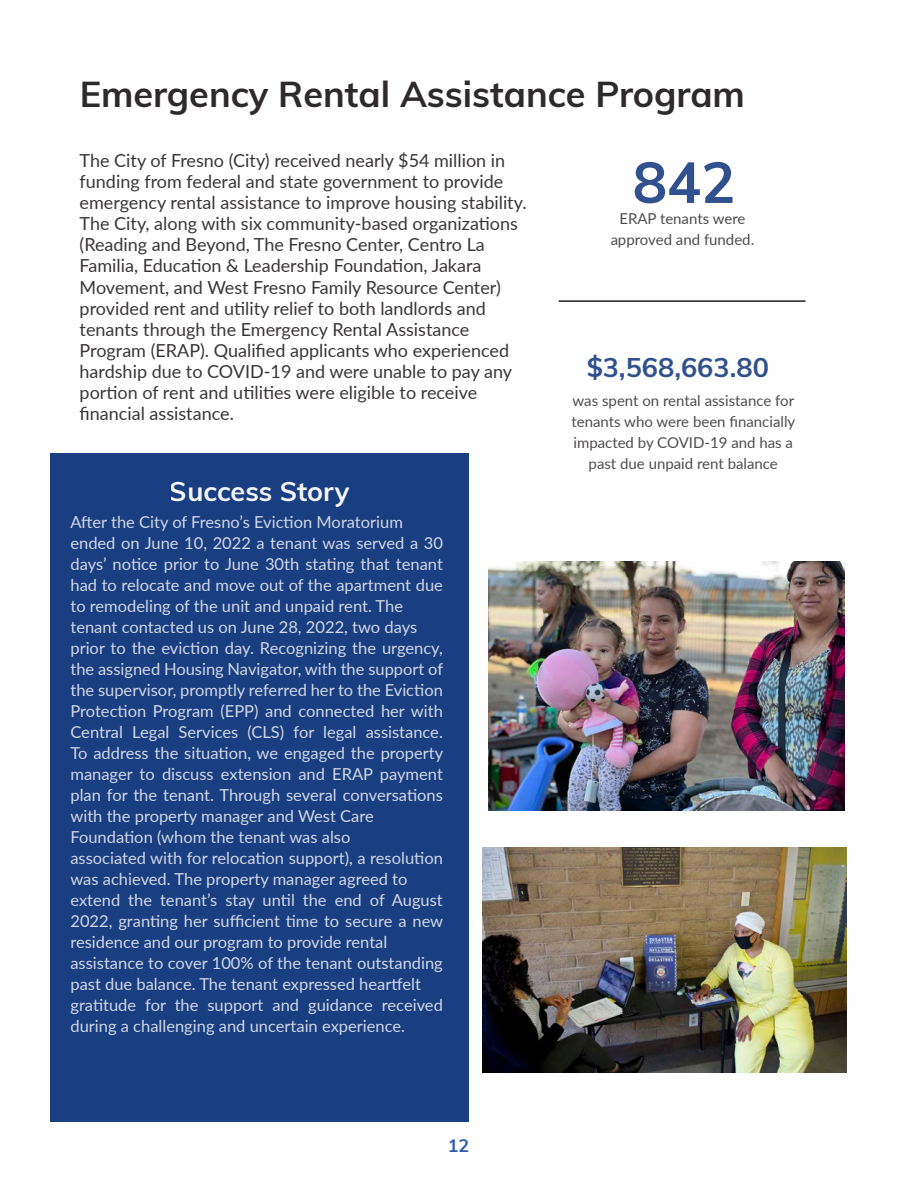
<style>
.page{position:relative;width:918px;height:1188px;background:#fff}
.page>*{position:absolute;margin:0;border:0;box-sizing:border-box;transform-origin:0 0}
.t1{font:700 57px "Muli";color:#193e81}
.t2{font:700 36px "Muli";color:#231f20}
.t3{font:700 27px "Muli";color:#193e81}
.t4{font:700 27px "Muli";color:#fff}
.t5{font:18px/21px "Lato";color:#231f20}
.t6{font:700 18px "Muli";color:#2e5dab}
.t7{font:16.5px/21px "Lato";color:#fff}
.t8{font:15px/21px "Lato";color:#231f20;text-align:center}
</style>
<div class="page">
<div style="left:51px;top:453px;width:418px;height:669px;background:#193e81"></div>
<hr style="left:559px;top:300px;width:247px;height:2px;background:#231f20">
<img style="left:482px;top:847px;width:364px;height:226px">
<img style="left:488px;top:562px;width:357px;height:248px">
<h2 class="t2" style="left:80px;top:68px;width:667px">Emergency Rental Assistance Program</h2>
<p class="t5" style="left:80px;top:150px;width:449px">The City of Fresno (City) received nearly $54 million in funding from federal and state government to provide emergency rental assistance to improve housing stability.<br>The City, along with six community-based organizations (Reading and Beyond, The Fresno Center, Centro La Familia, Education &amp; Leadership Foundation, Jakara Movement, and West Fresno Family Resource Center) provided rent and utility relief to both landlords and tenants through the Emergency Rental Assistance Program (ERAP). Qualified applicants who experienced hardship due to COVID-19 and were unable to pay any portion of rent and utilities were eligible to receive financial assistance.</p>
<h3 class="t4" style="left:170px;top:472px;width:181px">Success Story</h3>
<p class="t7" style="left:70px;top:511px;width:374px">After the City of Fresno’s Eviction Moratorium ended on June 10, 2022 a tenant was served a 30 days’ notice prior to June 30th stating that tenant had to relocate and move out of the apartment due to remodeling of the unit and unpaid rent. The tenant contacted us on June 28, 2022, two days prior to the eviction day. Recognizing the urgency, the assigned Housing Navigator, with the support of the supervisor, promptly referred her to the Eviction Protection Program (EPP) and connected her with Central Legal Services (CLS) for legal assistance.<br>To address the situation, we engaged the property manager to discuss extension and ERAP payment plan for the tenant. Through several conversations with the property manager and West Care Foundation (whom the tenant was also<br>associated with for relocation support), a resolution was achieved. The property manager agreed to extend the tenant’s stay until the end of August 2022, granting her sufficient time to secure a new residence and our program to provide rental assistance to cover 100% of the tenant outstanding past due balance. The tenant expressed heartfelt gratitude for the support and guidance received during a challenging and uncertain experience.</p>
<p class="t6" style="left:448px;top:1132px;width:23px">12</p>
<h1 class="t1" style="left:633px;top:141px;width:104px">842</h1>
<p class="t8" style="left:611px;top:207px;width:145px">ERAP tenants were approved and funded.</p>
<h3 class="t3" style="left:587px;top:347px;width:184px">$3,568,663.80</h3>
<p class="t8" style="left:572px;top:389px;width:225px">was spent on rental assistance for tenants who were been financially impacted by COVID-19 and has a past due unpaid rent balance</p>
</div>
